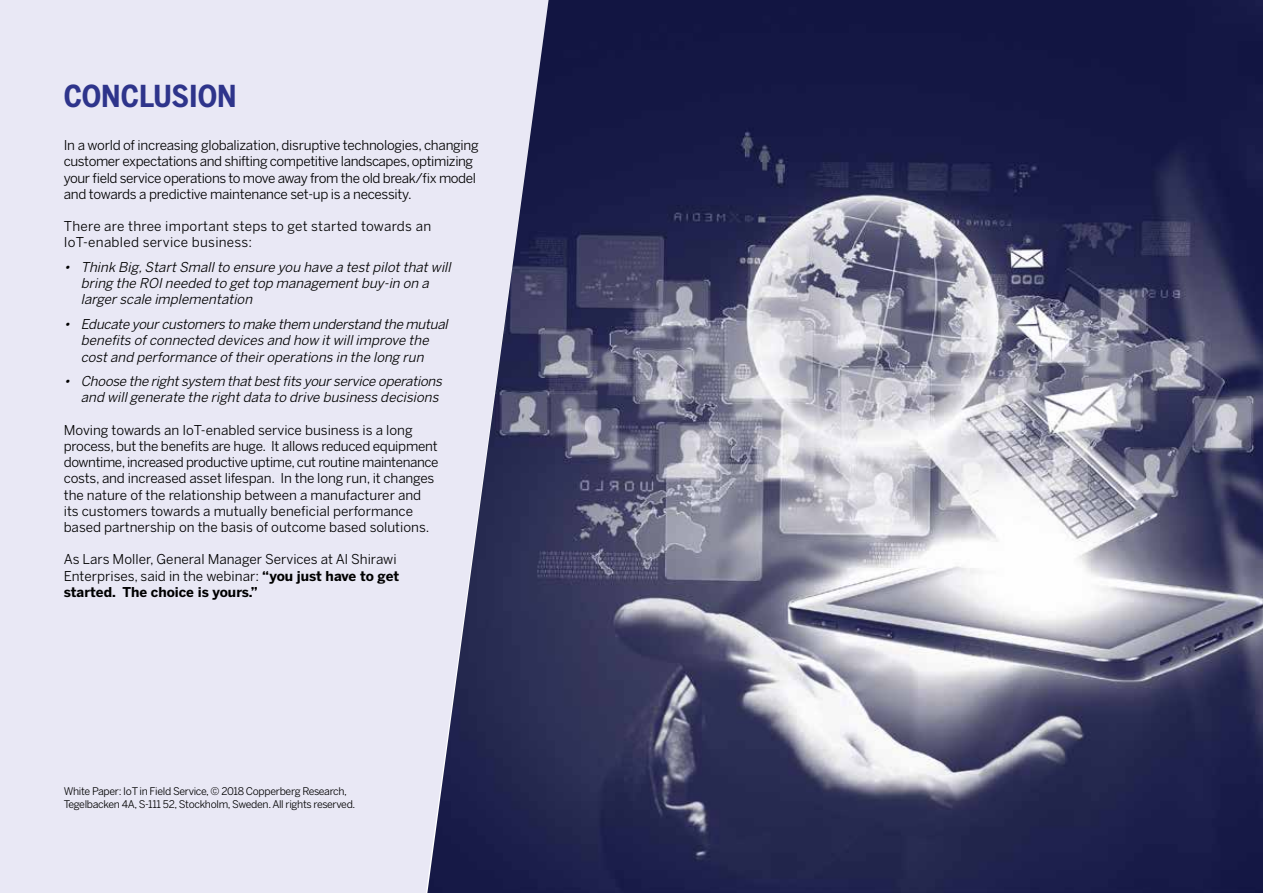
<style>
.page{position:relative;width:1263px;height:893px;background:#fff}
.page>*{position:absolute;margin:0;border:0;box-sizing:border-box;transform-origin:0 0}
.t1{font:700 30px "Benton Sans Cond";color:#2e348b}
.t2{font:13.5px/16.2px "Benton Sans";letter-spacing:-.02em;color:#000}
.t3{font:italic 13.5px/16.2px "Benton Sans";color:#000}
.t4{font:13.5px/16.2px "Benton Sans";color:#000}
.t5{font:13.5px/16.2px "Benton Sans";letter-spacing:.02em;color:#000}
.t6{font:10.5px/12.6px "Benton Sans";letter-spacing:-.03em;color:#000}
.s1{font-weight:700}
</style>
<div class="page">
<div style="left:0;top:0;width:427px;height:893px;background:#e9e8f5"></div>
<img style="left:427px;top:0;width:836px;height:893px">
<h1 class="t1" style="left:64px;top:79px;width:175px">CONCLUSION</h1>
<p class="t2" style="left:64px;top:137px;width:416px">In a world of increasing globalization, disruptive technologies, changing customer expectations and shifting competitive landscapes, optimizing your field service operations to move away from the old break/fix model and towards a predictive maintenance set-up is a necessity.</p>
<p class="t5" style="left:64px;top:218px;width:369px">There are three important steps to get started towards an<br>IoT-enabled service business:</p>
<p class="t3" style="left:81px;top:259px;width:375px;text-indent:-17px">• Think Big,StartSmallto ensure you have a testpilotthatwill bring the ROIneeded to gettop managementbuy-in on a largerscale implementation</p>
<p class="t3" style="left:64px;top:316px;width:389px;text-align:center">• Educate yourcustomersto make them understand the mutual benefits ofconnected devices and how itwillimprove the costand performance oftheiroperations in the long run</p>
<p class="t3" style="left:64px;top:373px;width:383px;text-align:right">• Choose the rightsystem thatbestfitsyourservice operations and willgenerate the rightdata to drive business decisions</p>
<p class="t2" style="left:64px;top:422px;width:376px">Moving towards an IoT-enabled service business is a long process, but the benefits are huge. It allows reduced equipment downtime, increased productive uptime, cut routine maintenance costs, and increased asset lifespan. In the long run, it changes the nature of the relationship between a manufacturer and its customers towards a mutually beneficial performance based partnership on the basis of outcome based solutions.</p>
<p class="t4" style="left:64px;top:551px;width:337px">As Lars Moller, General Manager Services at Al Shirawi<br>Enterprises, said in the webinar: <span class="s1">“you just have to get started. The choice is yours.”</span></p>
<p class="t6" style="left:64px;top:785px;width:293px">White Paper: IoT in Field Service, © 2018 Copperberg Research,<br>Tegelbacken 4A, S-111 52, Stockholm, Sweden. All rights reserved.</p>
</div>
